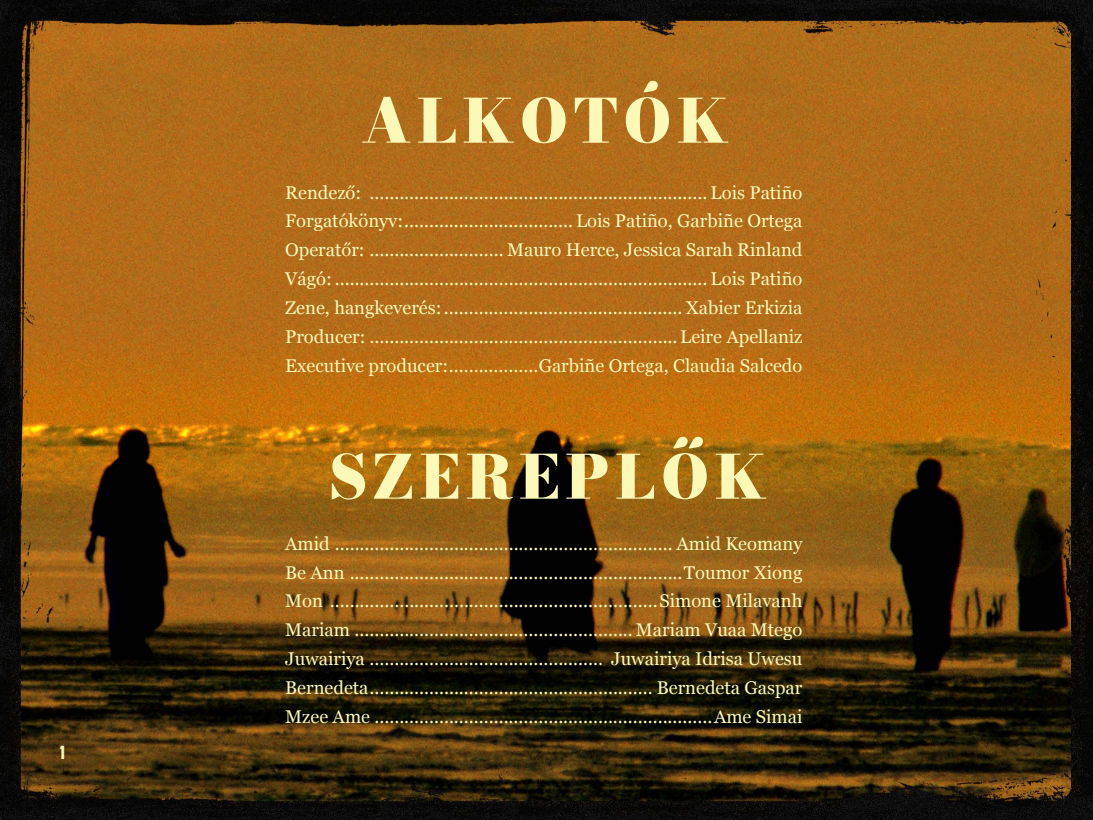
<style>
.page{position:relative;width:1093px;height:820px;background:#fff}
.page>*{position:absolute;margin:0;border:0;box-sizing:border-box;transform-origin:0 0}
.t1{font:60px "Bodoni Moda";letter-spacing:.1em;color:#fbf8b8}
.t2{font:900 condensed 19.6px "Plak LT";color:#fbf8b8}
.t3{font:18.4px/28.8px "Georgia";color:#fbf8b8;text-align:justify}
</style>
<div class="page">
<img style="left:0;top:0;width:1093px;height:819px">
<p class="t2" style="left:60px;top:740px;width:6px">1</p>
<h1 class="t1" style="left:361px;top:80px;width:369px">ALKOTÓK</h1>
<p class="t3" style="left:285px;top:177px;width:519px">Rendező: .................................................................... Lois Patiño Forgatókönyv:.................................. Lois Patiño, Garbiñe Ortega Operatőr: ........................... Mauro Herce, Jessica Sarah Rinland Vágó: ........................................................................... Lois Patiño Zene, hangkeverés:................................................ Xabier Erkizia Producer: ..............................................................Leire Apellaniz Executive producer:..................Garbiñe Ortega, Claudia Salcedo</p>
<h1 class="t1" style="left:329px;top:435px;width:438px">SZEREPLŐK</h1>
<p class="t3" style="left:285px;top:528px;width:519px">Amid .................................................................... Amid Keomany Be Ann ...................................................................Toumor Xiong Mon ..................................................................Simone Milavanh Mariam ........................................................ Mariam Vuaa Mtego Juwairiya ............................................... Juwairiya Idrisa Uwesu Bernedeta......................................................... Bernedeta Gaspar Mzee Ame ....................................................................Ame Simai</p>
</div>
